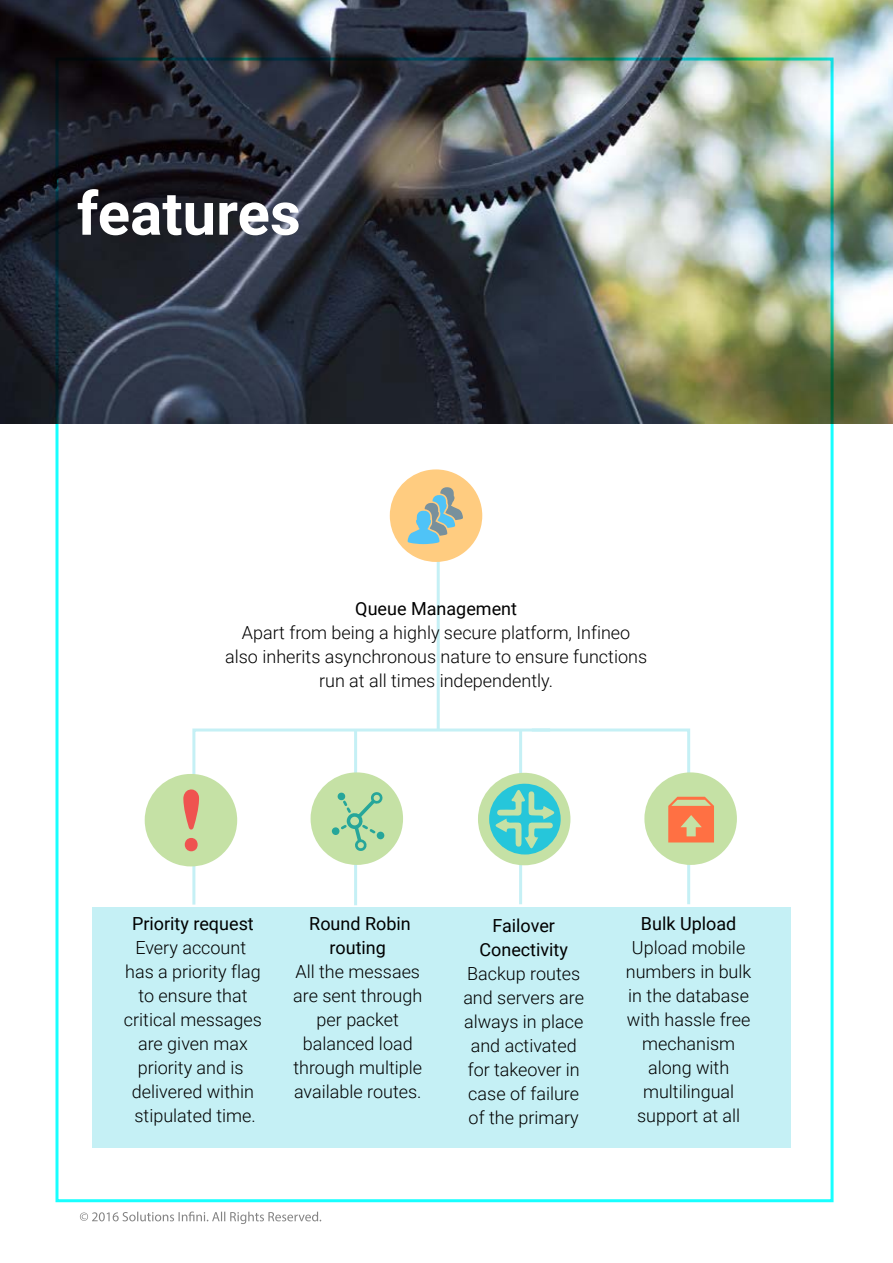
<style>
.page{position:relative;width:893px;height:1263px;background:#fff}
.page>*{position:absolute;margin:0;border:0;box-sizing:border-box;transform-origin:0 0}
.t1{font:700 60px "Roboto";color:#fff}
.t2{font:300 18px/24px "Roboto";color:#000;text-align:center}
.t3{font:18px/24px "Roboto";color:#000;text-align:center}
</style>
<div class="page">
<svg style="left:80px;top:1211px;width:241px;height:13px"></svg>
<img style="left:0;top:0;width:893px;height:424px">
<hr style="left:437px;top:532px;width:3px;height:198px;background:#c5f0f5">
<svg style="left:191px;top:727px;width:287px;height:179px"></svg>
<hr style="left:354px;top:730px;width:3px;height:175px;background:#c5f0f5">
<div style="left:92px;top:907px;width:699px;height:240px;background:#c5f0f5"></div>
<svg style="left:390px;top:469px;width:92px;height:93px"></svg>
<svg style="left:145px;top:774px;width:92px;height:92px"></svg>
<div style="left:185px;top:838px;width:13px;height:13px;background:#ef5350;border-radius:50%"></div>
<svg style="left:311px;top:772px;width:92px;height:93px"></svg>
<svg style="left:478px;top:728px;width:259px;height:177px"></svg>
<h1 class="t1" style="left:77px;top:171px;width:225px">features</h1>
<p class="t3" style="left:355px;top:596px;width:163px">Queue Management</p>
<p class="t2" style="left:225px;top:620px;width:423px">Apart from being a highly secure platform, Infineo also inherits asynchronous nature to ensure functions run at all times independently.</p>
<p class="t3" style="left:132px;top:911px;width:123px">Priority request</p>
<p class="t2" style="left:124px;top:935px;width:140px">Every account has a priority flag to ensure that critical messages are given max priority and is delivered within stipulated time.</p>
<p class="t3" style="left:309px;top:911px;width:103px">Round Robin routing</p>
<p class="t2" style="left:293px;top:959px;width:131px">All the messaes are sent through per packet balanced load through multiple available routes.</p>
<p class="t3" style="left:479px;top:913px;width:90px">Failover<br>Conectivity</p>
<p class="t2" style="left:463px;top:961px;width:122px">Backup routes and servers are always in place and activated for takeover in case of failure of the primary</p>
<p class="t3" style="left:641px;top:911px;width:97px">Bulk Upload</p>
<p class="t2" style="left:626px;top:935px;width:127px">Upload mobile numbers in bulk in the database with hassle free mechanism along with multilingual support at all</p>
</div>
